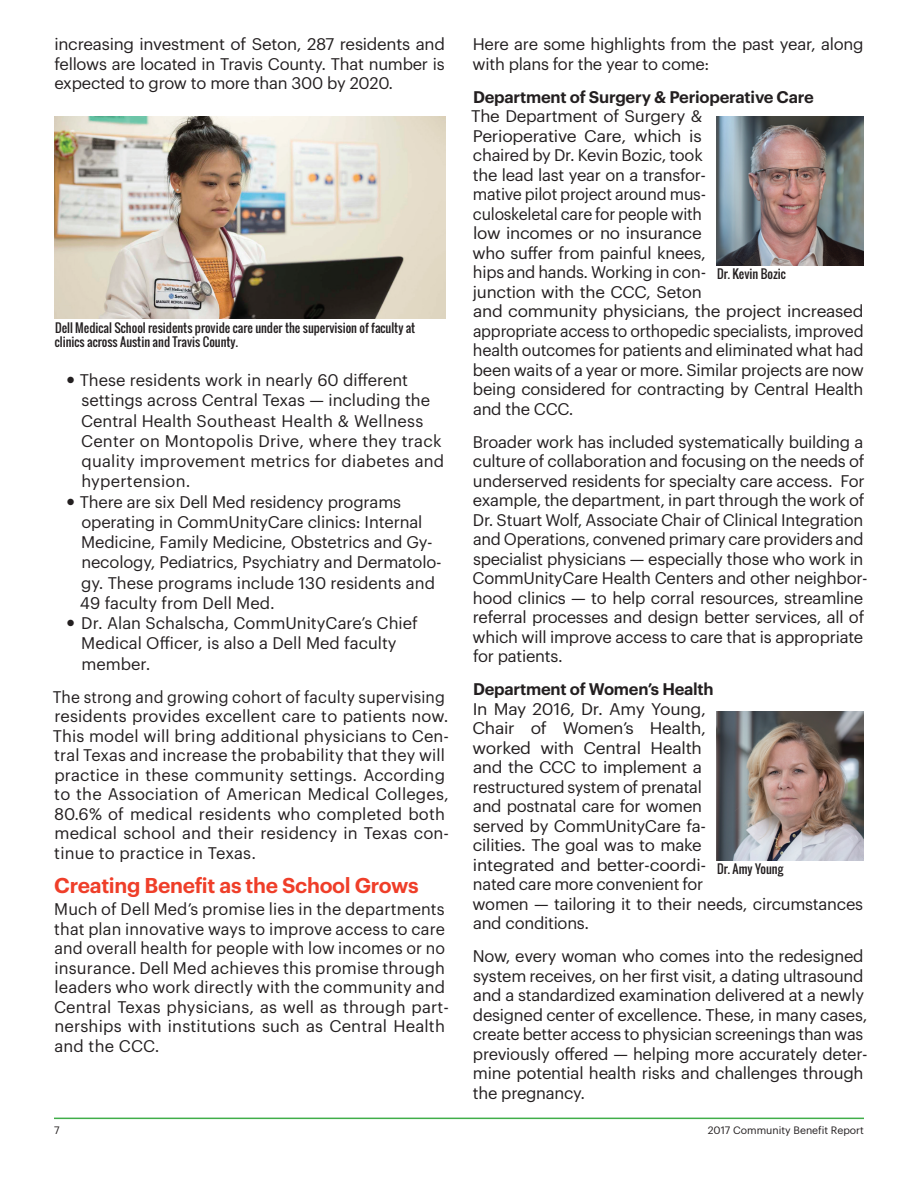
<style>
.page{position:relative;width:918px;height:1188px;background:#fff}
.page>*{position:absolute;margin:0;border:0;box-sizing:border-box;transform-origin:0 0}
.t1{font:600 21px "Graphik";letter-spacing:-.015em;color:#ef3e29}
.t2{font:16.5px/19.5px "Graphik";letter-spacing:-.015em;color:#231f20}
.t3{font:16.5px/19.5px "Graphik";letter-spacing:.01em;color:#231f20;scale:.95 1}
.t4{font:16.5px/19.5px "Graphik";letter-spacing:.01em;color:#231f20}
.t5{font:16.5px/19.5px "Graphik";letter-spacing:-.015em;color:#231f20;scale:1.05 1}
.t6{font:600 16.5px "Graphik";letter-spacing:-.015em;color:#231f20}
.t7{font:12px/14.4px "Oswald";color:#231f20}
.t8{font:10.5px "Graphik";color:#231f20}
</style>
<div class="page">
<hr style="left:54px;top:1118px;width:810px;height:1px;background:#40ae49">
<img style="left:716px;top:711px;width:148px;height:150px">
<img style="left:716px;top:117px;width:148px;height:149px">
<img style="left:54px;top:117px;width:392px;height:202px">
<p class="t2" style="left:54px;top:33px;width:392px;text-align:justify">increasing investment of Seton, 287 residents and fellows are located in Travis County. That number is expected to grow to more than 300 by 2020.</p>
<p class="t7" style="left:55px;top:321px;width:362px">Dell Medical School residents provide care under the supervision of faculty at clinics across Austin and Travis County.</p>
<p class="t2" style="left:80px;top:369px;width:366px;line-height:20.2px">These residents work in nearly 60 different settings across Central Texas — including the Central Health Southeast Health &amp; Wellness Center on Montopolis Drive, where they track quality improvement metrics for diabetes and hypertension.<br>There are six Dell Med residency programs operating in CommUnityCare clinics: Internal Medicine, Family Medicine, Obstetrics and Gy&shy;necology, Pediatrics, Psychiatry and Dermatolo&shy;gy. These programs include 130 residents and 49 faculty from Dell Med.<br>Dr. Alan Schalscha, CommUnityCare’s Chief Medical Officer, is also a Dell Med faculty member.</p>
<p class="t3" style="left:53px;top:686px;width:419px">The strong and growing cohort of faculty supervising residents provides excellent care to patients now.<br>This model will bring additional physicians to Cen&shy;tral Texas and increase the probability that they will practice in these community settings. According to the Association of American Medical Colleges, 80.6% of medical residents who completed both medical school and their residency in Texas con&shy;tinue to practice in Texas.</p>
<p class="t1" style="left:54px;top:870px;width:366px">Creating Benefit as the School Grows</p>
<p class="t4" style="left:54px;top:898px;width:397px">Much of Dell Med’s promise lies in the departments that plan innovative ways to improve access to care and overall health for people with low incomes or no insurance. Dell Med achieves this promise through leaders who work directly with the community and Central Texas physicians, as well as through part&shy;nerships with institutions such as Central Health and the CCC.</p>
<p class="t2" style="left:473px;top:33px;width:392px">Here are some highlights from the past year, along with plans for the year to come:</p>
<p class="t6" style="left:473px;top:84px;width:342px">Department of Surgery &amp; Perioperative Care</p>
<p class="t2" style="left:471px;top:105px;width:394px">The Department of Surgery &amp;<br>Perioperative Care, which is<br>chaired by Dr. Kevin Bozic, took<br>the lead last year on a transfor-<br>mative pilot project around mus-<br>culoskeletal care for people with<br>low incomes or no insurance<br>who suffer from painful knees,<br>hips and hands. Working in con-<br>junction with the CCC, Seton<br>and community physicians, the project increased appropriate access to orthopedic specialists, improved health outcomes for patients and eliminated what had been waits of a year or more. Similar projects are now being considered for contracting by Central Health and the CCC.</p>
<p class="t2" style="left:473px;top:431px;width:397px">Broader work has included systematically building a culture of collaboration and focusing on the needs of underserved residents for specialty care access. For example, the department, in part through the work of Dr. Stuart Wolf, Associate Chair of Clinical Integration and Operations, convened primary care providers and specialist physicians — especially those who work in CommUnityCare Health Centers and other neighbor&shy;hood clinics — to help corral resources, streamline referral processes and design better services, all of which will improve access to care that is appropriate for patients.</p>
<p class="t6" style="left:473px;top:677px;width:242px">Department of Women’s Health</p>
<p class="t5" style="left:473px;top:698px;width:374px">In May 2016, Dr. Amy Young,<br>Chair of Women’s Health,<br>worked with Central Health<br>and the CCC to implement a<br>restructured system of prenatal<br>and postnatal care for women<br>served by CommUnityCare fa-<br>cilities. The goal was to make<br>integrated and better-coordi-<br>nated care more convenient for<br>women — tailoring it to their needs, circumstances and conditions.</p>
<p class="t2" style="left:473px;top:945px;width:396px">Now, every woman who comes into the redesigned system receives, on her first visit, a dating ultrasound and a standardized examination delivered at a newly designed center of excellence. These, in many cases, create better access to physician screenings than was previously offered — helping more accurately deter&shy;mine potential health risks and challenges through the pregnancy.</p>
<p class="t7" style="left:717px;top:267px;width:70px">Dr. Kevin Bozic</p>
<p class="t7" style="left:717px;top:862px;width:68px">Dr. Amy Young</p>
<p class="t8" style="left:54px;top:1122px;width:7px">7</p>
<p class="t8" style="left:708px;top:1122px;width:158px">2017 Community Benefit Report</p>
</div>
